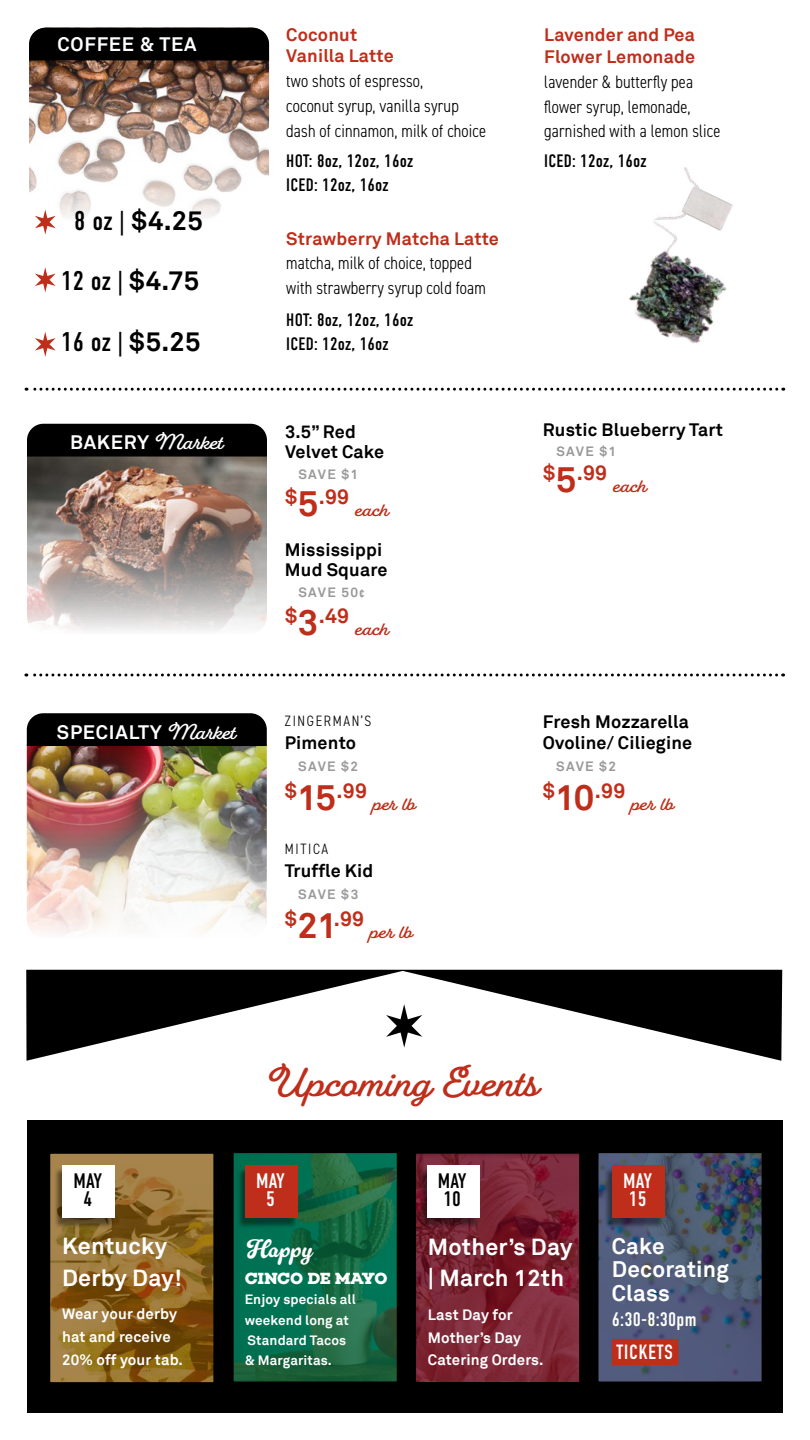
<style>
.page{position:relative;width:810px;height:1440px;background:#fff}
.page>*{position:absolute;margin:0;border:0;box-sizing:border-box;transform-origin:0 0}
.t1{font:700 37.5px "Fairwater Script";color:#bf2e1a}
.t2{font:27px "DIN Condensed";letter-spacing:.01em;color:#000}
.t3{font:700 27px "Akkurat";color:#000}
.t4{font:25.5px "Gelato Luxe";letter-spacing:.02em;color:#fff}
.t5{font:700 23.25px/30.8px "Akkurat";letter-spacing:.01em;color:#fff}
.t6{font:700 22.5px/23.6px "Akkurat";letter-spacing:.01em;color:#fff}
.t7{font:700 21px "Akkurat";letter-spacing:.01em;color:#bf2e1a}
.t8{font:21px/18px "DIN Condensed";letter-spacing:.01em;color:#fff;text-align:center}
.t9{font:21px/18px "DIN Condensed";letter-spacing:.01em;color:#000}
.t10{font:700 20.25px "DIN Condensed";letter-spacing:.05em;color:#fff}
.t11{font:700 19.5px "Akkurat";letter-spacing:.04em;color:#fff}
.t12{font:19.5px "DIN Condensed";letter-spacing:.01em;color:#fff}
.t13{font:300 condensed 18px/24.8px "DIN2014";letter-spacing:.01em;color:#000}
.t14{font:700 18px/20.5px "Akkurat";letter-spacing:.01em;color:#000}
.t15{font:18px/24px "DIN Condensed";letter-spacing:.01em;color:#000}
.t16{font:700 18px/21.8px "Akkurat";letter-spacing:.01em;color:#bf2e1a}
.t17{font:700 18px "Fairwater Script";letter-spacing:.01em;color:#bf2e1a}
.t18{font:700 16.5px "Choplin";letter-spacing:-.02em;color:#fff}
.t19{font:700 15px/22.5px "Akkurat";letter-spacing:.01em;color:#fff}
.t20{font:300 condensed 15px "DIN2014";letter-spacing:.11em;color:#000}
.t21{font:700 13.5px/20.2px "Akkurat";letter-spacing:.01em;color:#fff}
.t22{font:700 13.5px "Akkurat";letter-spacing:.095em;color:#999}
.s1{font-family:"DIN Condensed";font-weight:400}
.s2{font-family:"Akkurat";font-weight:700}
.s3{font-family:"Fairwater Script"}
.s4{font-size:36px}
.s5{font-family:"DIN Condensed"}
</style>
<div class="page">
<div style="left:27px;top:1120px;width:756px;height:293px;background:#000"></div>
<svg style="left:26px;top:674px;width:751px;height:2px"></svg>
<svg style="left:26px;top:388px;width:751px;height:3px"></svg>
<img style="left:599px;top:1154px;width:162px;height:227px">
<div style="left:596px;top:1151px;width:168px;height:233px;border:2px solid #000"></div>
<img style="left:234px;top:1154px;width:162px;height:227px">
<div style="left:231px;top:1151px;width:168px;height:233px;border:2px solid #000"></div>
<img style="left:27px;top:457px;width:240px;height:174px">
<div style="left:27px;top:424px;width:240px;height:33px;background:#000"></div>
<img style="left:27px;top:746px;width:240px;height:188px">
<div style="left:27px;top:713px;width:240px;height:33px;background:#000"></div>
<svg style="left:26px;top:970px;width:756px;height:91px;fill:#000"></svg>
<div style="left:612px;top:1339px;width:67px;height:26px;background:#bf2e1a"></div>
<img style="left:29px;top:60px;width:240px;height:158px">
<div style="left:29px;top:28px;width:240px;height:32px;background:#000"></div>
<svg style="left:35px;top:210px;width:21px;height:25px"></svg>
<svg style="left:35px;top:267px;width:21px;height:25px"></svg>
<svg style="left:35px;top:332px;width:21px;height:25px"></svg>
<img style="left:629px;top:167px;width:104px;height:177px">
<img style="left:417px;top:1154px;width:161px;height:227px">
<div style="left:414px;top:1151px;width:167px;height:233px;border:2px solid #000"></div>
<img style="left:51px;top:1155px;width:162px;height:226px">
<div style="left:48px;top:1152px;width:168px;height:232px;border:2px solid #000"></div>
<div style="left:237px;top:1168px;width:61px;height:61px;background:#000;opacity:.45"></div>
<div style="left:245px;top:1166px;width:53px;height:52px;background:#bf2e1a"></div>
<div style="left:604px;top:1168px;width:61px;height:61px;background:#000;opacity:.45"></div>
<div style="left:612px;top:1166px;width:53px;height:52px;background:#bf2e1a"></div>
<div style="left:419px;top:1168px;width:60px;height:61px;background:#000;opacity:.45"></div>
<div style="left:427px;top:1166px;width:52px;height:52px;background:#fff"></div>
<div style="left:54px;top:1168px;width:61px;height:61px;background:#000;opacity:.45"></div>
<div style="left:63px;top:1166px;width:52px;height:52px;background:#fff"></div>
<p class="t11" style="left:58px;top:32px;width:141px">COFFEE &amp; TEA</p>
<p class="t16" style="left:286px;top:24px;width:109px">Coconut<br>Vanilla Latte</p>
<p class="t13" style="left:286px;top:69px;width:201px">two shots of espresso,<br>coconut syrup, vanilla syrup dash of cinnamon, milk of choice</p>
<p class="t15" style="left:286px;top:150px;width:128px">HOT: 8oz, 12oz, 16oz<br>ICED: 12oz, 16oz</p>
<p class="t16" style="left:286px;top:228px;width:214px">Strawberry Matcha Latte</p>
<p class="t13" style="left:286px;top:251px;width:201px">matcha, milk of choice, topped with strawberry syrup cold foam</p>
<p class="t15" style="left:286px;top:308px;width:128px">HOT: 8oz, 12oz, 16oz<br>ICED: 12oz, 16oz</p>
<h2 class="t3" style="left:74px;top:203px;width:130px"><span class="s1">8 oz |</span> $4.25</h2>
<h2 class="t2" style="left:61px;top:266px;width:140px">12 oz | <span class="s2">$4.75</span></h2>
<h2 class="t2" style="left:61px;top:326px;width:141px">16 oz | <span class="s2">$5.25</span></h2>
<p class="t11" style="left:70px;top:430px;width:155px">BAKERY <span class="s3">Market</span></p>
<p class="t14" style="left:285px;top:421px;width:101px">3.5” Red<br>Velvet Cake</p>
<p class="t22" style="left:298px;top:465px;width:61px">SAVE $1</p>
<p class="t7" style="left:285px;top:484px;width:66px">$<span class="s4">5</span>.99</p>
<p class="t17" style="left:355px;top:500px;width:35px">each</p>
<p class="t14" style="left:285px;top:539px;width:104px">Mississippi<br>Mud Square</p>
<p class="t22" style="left:298px;top:583px;width:68px">SAVE 50<span class="s5">¢</span></p>
<p class="t7" style="left:285px;top:602px;width:66px">$<span class="s4">3</span>.49</p>
<p class="t17" style="left:355px;top:618px;width:35px">each</p>
<p class="t11" style="left:57px;top:720px;width:181px">SPECIALTY <span class="s3">Market</span></p>
<p class="t20" style="left:285px;top:712px;width:88px">ZINGERMAN’S</p>
<p class="t14" style="left:285px;top:732px;width:73px">Pimento</p>
<p class="t22" style="left:298px;top:758px;width:62px">SAVE $2</p>
<p class="t7" style="left:285px;top:778px;width:84px">$<span class="s4">15</span>.99</p>
<p class="t17" style="left:373px;top:794px;width:44px">per lb</p>
<p class="t20" style="left:285px;top:840px;width:45px">MITICA</p>
<p class="t14" style="left:285px;top:860px;width:90px">Truffle Kid</p>
<p class="t22" style="left:298px;top:886px;width:62px">SAVE $3</p>
<p class="t7" style="left:285px;top:906px;width:81px">$<span class="s4">21</span>.99</p>
<p class="t17" style="left:370px;top:922px;width:44px">per lb</p>
<p class="t16" style="left:544px;top:23px;width:152px;line-height:22.5px">Lavender and Pea<br>Flower Lemonade</p>
<p class="t13" style="left:544px;top:69px;width:178px">lavender &amp; butterfly pea flower syrup, lemonade, garnished with a lemon slice</p>
<p class="t15" style="left:544px;top:150px;width:104px">ICED: 12oz, 16oz</p>
<p class="t14" style="left:543px;top:420px;width:182px">Rustic Blueberry Tart</p>
<p class="t22" style="left:556px;top:442px;width:61px">SAVE $1</p>
<p class="t7" style="left:543px;top:460px;width:66px">$<span class="s4">5</span>.99</p>
<p class="t17" style="left:613px;top:476px;width:35px">each</p>
<p class="t14" style="left:543px;top:711px;width:151px;line-height:21.8px">Fresh Mozzarella<br>Ovoline/ Ciliegine</p>
<p class="t22" style="left:556px;top:758px;width:62px">SAVE $2</p>
<p class="t7" style="left:543px;top:778px;width:84px">$<span class="s4">10</span>.99</p>
<p class="t17" style="left:631px;top:793px;width:44px">per lb</p>
<p class="t9" style="left:74px;top:1172px;width:30px;text-align:center">MAY<br>4</p>
<p class="t5" style="left:62px;top:1230px;width:121px;line-height:32px">Kentucky<br>Derby Day!</p>
<p class="t19" style="left:62px;top:1302px;width:122px;line-height:23px">Wear your derby hat and receive<br>20% off your tab.</p>
<h1 class="t1" style="left:269px;top:1061px;width:271px">Upcoming Events</h1>
<p class="t8" style="left:256px;top:1172px;width:30px">MAY<br>5</p>
<p class="t8" style="left:623px;top:1172px;width:30px;text-align:left">MAY<br>15</p>
<p class="t9" style="left:438px;top:1172px;width:30px">MAY<br>10</p>
<h3 class="t4" style="left:245px;top:1233px;width:69px">Happy</h3>
<p class="t18" style="left:245px;top:1269px;width:144px">CINCO DE MAYO</p>
<p class="t21" style="left:245px;top:1290px;width:113px">Enjoy specials all weekend long at<br>Standard Tacos &amp; Margaritas.</p>
<p class="t5" style="left:428px;top:1232px;width:146px">Mother’s Day | March 12th</p>
<p class="t19" style="left:428px;top:1304px;width:117px">Last Day for<br>Mother’s Day<br>Catering Orders.</p>
<p class="t6" style="left:612px;top:1234px;width:119px">Cake<br>Decorating<br>Class</p>
<p class="t12" style="left:612px;top:1308px;width:86px">6:30-8:30pm</p>
<p class="t10" style="left:617px;top:1338px;width:58px">TICKETS</p>
</div>
